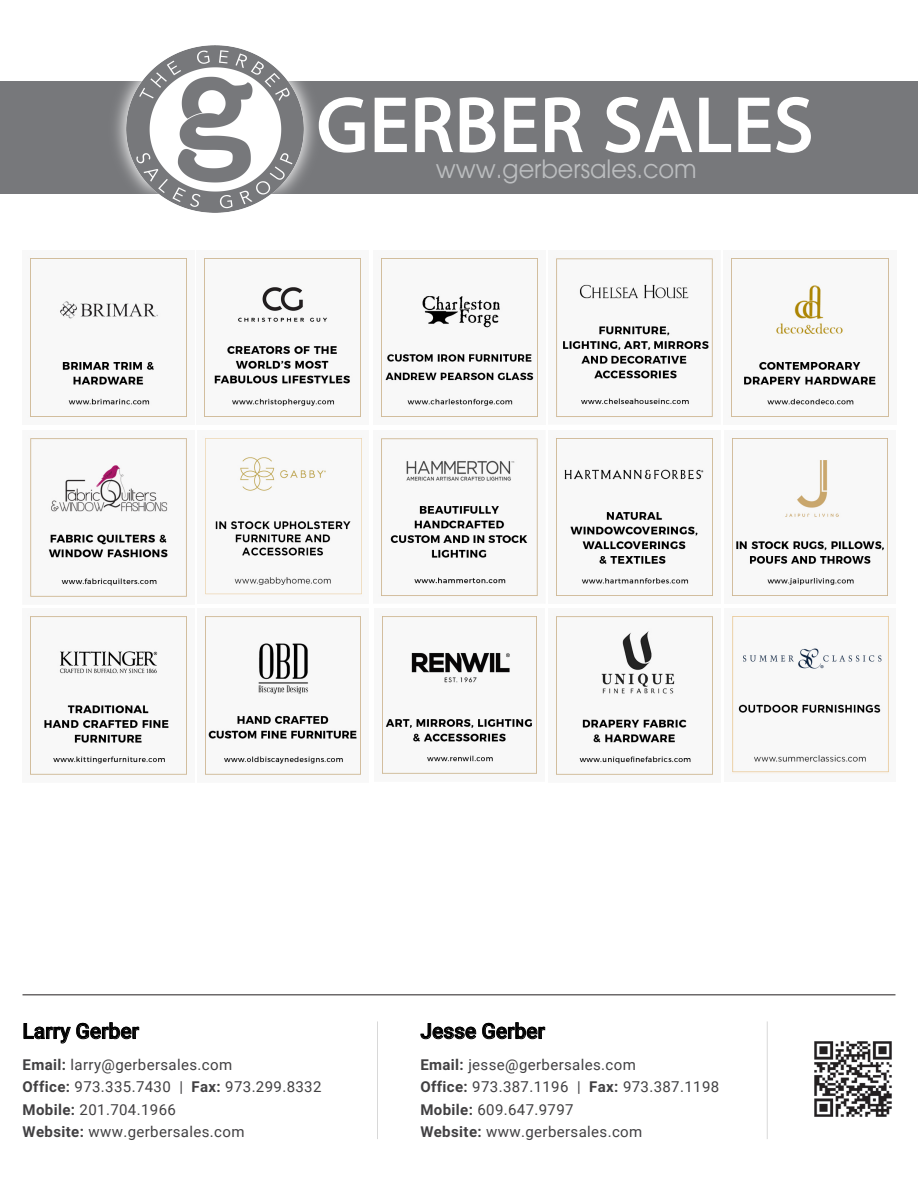
<style>
.page{position:relative;width:918px;height:1188px;background:#fff}
.page>*{position:absolute;margin:0;border:0;box-sizing:border-box;transform-origin:0 0}
.t1{font:25.2px "Avant Garde";color:#bcbec0;scale:.95 1}
.t2{font:500 21px "Roboto";color:#000}
.t3{font:15px/22.5px "Roboto";letter-spacing:.025em;color:#414042}
.s1{font-weight:700}
</style>
<div class="page">
<div style="left:0;top:81px;width:918px;height:113px;background:#77787b"></div>
<hr style="left:22px;top:994px;width:874px;height:1px;background:#231f20">
<hr style="left:377px;top:1021px;width:1px;height:118px;background:#d8d8d8">
<hr style="left:767px;top:1021px;width:1px;height:118px;background:#d8d8d8">
<svg style="left:359px;top:98px;width:6px;height:53px"></svg>
<svg style="left:375px;top:98px;width:32px;height:54px"></svg>
<svg style="left:415px;top:97px;width:38px;height:55px"></svg>
<svg style="left:460px;top:97px;width:36px;height:56px"></svg>
<svg style="left:504px;top:98px;width:33px;height:54px"></svg>
<svg style="left:545px;top:97px;width:38px;height:55px"></svg>
<svg style="left:605px;top:97px;width:87px;height:56px"></svg>
<svg style="left:699px;top:98px;width:32px;height:54px"></svg>
<svg style="left:738px;top:97px;width:73px;height:56px"></svg>
<img style="left:115px;top:45px;width:244px;height:129px">
<img style="left:127px;top:46px;width:176px;height:167px">
<svg style="left:24px;top:1022px;width:115px;height:21px"></svg>
<svg style="left:421px;top:1023px;width:55px;height:16px"></svg>
<svg style="left:482px;top:1022px;width:63px;height:17px"></svg>
<img style="left:30px;top:258px;width:157px;height:159px">
<img style="left:204px;top:258px;width:157px;height:159px">
<img style="left:381px;top:258px;width:157px;height:159px">
<img style="left:731px;top:258px;width:158px;height:159px">
<img style="left:381px;top:438px;width:157px;height:159px">
<img style="left:732px;top:438px;width:156px;height:158px">
<img style="left:30px;top:616px;width:157px;height:159px">
<img style="left:205px;top:616px;width:156px;height:159px">
<img style="left:382px;top:616px;width:155px;height:158px">
<img style="left:556px;top:616px;width:157px;height:159px">
<img style="left:30px;top:438px;width:157px;height:159px">
<img style="left:556px;top:258px;width:157px;height:160px">
<img style="left:556px;top:438px;width:157px;height:158px">
<img style="left:814px;top:1041px;width:78px;height:76px">
<img style="left:205px;top:438px;width:157px;height:157px">
<img style="left:732px;top:616px;width:157px;height:158px">
<h1 class="t1" style="left:436px;top:154px;width:276px">www.gerbersales.com</h1>
<h2 class="t2" style="left:23px;top:1016px;width:118px">Larry Gerber</h2>
<p class="t3" style="left:23px;top:1053px;width:300px"><span class="s1">Email:</span> larry@gerbersales.com<br><span class="s1">Office:</span> 973.335.7430 | <span class="s1">Fax:</span> 973.299.8332<br><span class="s1">Mobile:</span> 201.704.1966<br><span class="s1">Website:</span> www.gerbersales.com</p>
<h2 class="t2" style="left:420px;top:1016px;width:126px">Jesse Gerber</h2>
<p class="t3" style="left:420px;top:1053px;width:300px"><span class="s1">Email:</span> jesse@gerbersales.com<br><span class="s1">Office:</span> 973.387.1196 | <span class="s1">Fax:</span> 973.387.1198<br><span class="s1">Mobile:</span> 609.647.9797<br><span class="s1">Website:</span> www.gerbersales.com</p>
</div>
